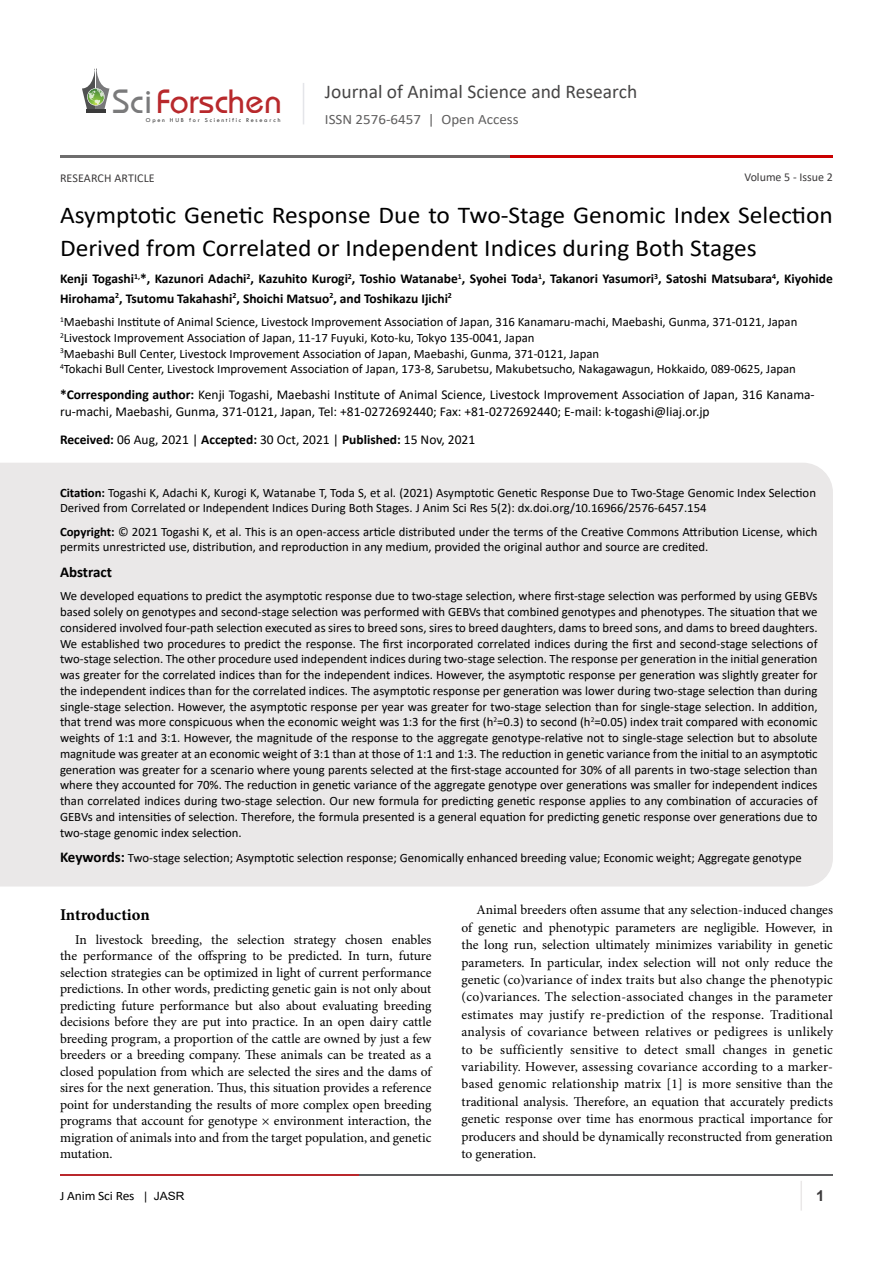
<style>
.page{position:relative;width:893px;height:1263px;background:#fff}
.page>*{position:absolute;margin:0;border:0;box-sizing:border-box;transform-origin:0 0}
.t1{font:35.1px "Opal";color:#b8292c}
.t2{font:24.15px/33px "Calibri";color:#000;scale:1.05 1}
.t3{font:19.5px "Calibri";color:#474646}
.Heading1{font:700 16.5px "Minion Pro";letter-spacing:-.005em;color:#000}
.List_Paragraph{font:700 15px "Calibri";color:#000}
.t4{font:700 15px "Arial";color:#3c3a3b}
.t5{font:14.25px "Calibri";color:#605f5f;scale:1.05 1}
.t6{font:13.5px/17.4px "Minion Pro";letter-spacing:-.005em;color:#000;text-align:justify}
.t7{font:13.5px/16.5px "Calibri";color:#000}
.t8{font:700 13.5px/19.5px "Calibri";color:#000}
.t9{font:12.9px "Calibri";letter-spacing:-.01em;color:#000;scale:1.05 1}
.t10{font:12.75px/15.8px "Calibri";color:#000}
.t11{font:12px "Calibri";color:#3c3a3b}
.t12{font:6.15px "Tw Cen";letter-spacing:.28em;color:#3a3a3a}
.s1{color:#7a7a7b}
.s2{font-weight:700}
.s3{font-weight:700;font-size:15px}
.s4{font-family:"Arial";font-size:11.4px}
</style>
<div class="page">
<hr style="left:86px;top:109px;width:19px;height:4px;background:#3a3a3a">
<svg style="left:82px;top:68px;width:27px;height:41px"></svg>
<hr style="left:303px;top:83px;width:1px;height:41px;background:#e4e5e9">
<hr style="left:800px;top:1181px;width:2px;height:29px;background:#eae8e8">
<hr style="left:60px;top:1174px;width:300px;height:2px;background:#b9282c">
<hr style="left:359px;top:1174px;width:474px;height:2px;background:#5d5e60">
<hr style="left:60px;top:155px;width:535px;height:2px;background:#6e6d6d">
<hr style="left:511px;top:155px;width:322px;height:2px;background:#ca0000">
<div style="left:0;top:463px;width:833px;height:423px;background:#eae8e8"></div>
<h1 class="t1" style="left:113px;top:80px;width:171px"><span class="s1">Sci</span>Forschen</h1>
<p class="t12" style="left:146px;top:116px;width:136px">Open HUB for Scientific Research</p>
<h3 class="t3" style="left:325px;top:78px;width:314px">Journal of Animal Science and Research</h3>
<p class="t5" style="left:325px;top:110px;width:186px">ISSN 2576-6457 | Open Access</p>
<p class="t11" style="left:744px;top:169px;width:90px">Volume 5 - Issue 2</p>
<p class="t11" style="left:60px;top:170px;width:96px">RESEARCH ARTICLE</p>
<p class="t2" style="left:60px;top:198px;width:738px">Asymptotic Genetic Response Due to Two-Stage Genomic Index Selection<br>Derived from Correlated or Independent Indices during Both Stages</p>
<p class="t8" style="left:60px;top:269px;width:774px">Kenji Togashi<sup>1,</sup>*, Kazunori Adachi<sup>2</sup>, Kazuhito Kurogi<sup>2</sup>, Toshio Watanabe<sup>1</sup>, Syohei Toda<sup>1</sup>, Takanori Yasumori<sup>3</sup>, Satoshi Matsubara<sup>4</sup>, Kiyohide<br>Hirohama<sup>2</sup>, Tsutomu Takahashi<sup>2</sup>, Shoichi Matsuo<sup>2</sup>, and Toshikazu Ijichi<sup>2</sup></p>
<p class="t10" style="left:60px;top:314px;width:739px"><sup>1</sup>Maebashi Institute of Animal Science, Livestock Improvement Association of Japan, 316 Kanamaru-machi, Maebashi, Gunma, 371-0121, Japan</p>
<p class="t10" style="left:60px;top:329px;width:476px"><sup>2</sup>Livestock Improvement Association of Japan, 11-17 Fuyuki, Koto-ku, Tokyo 135-0041, Japan</p>
<p class="t10" style="left:60px;top:345px;width:541px"><sup>3</sup>Maebashi Bull Center, Livestock Improvement Association of Japan, Maebashi, Gunma, 371-0121, Japan</p>
<p class="t10" style="left:60px;top:361px;width:737px"><sup>4</sup>Tokachi Bull Center, Livestock Improvement Association of Japan, 173-8, Sarubetsu, Makubetsucho, Nakagawagun, Hokkaido, 089-0625, Japan</p>
<p class="t7" style="left:60px;top:386px;width:756px"><span class="s2">*Corresponding author:</span> Kenji Togashi, Maebashi Institute of Animal Science, Livestock Improvement Association of Japan, 316 Kanama&shy;ru-machi, Maebashi, Gunma, 371-0121, Japan, Tel: +81-0272692440; Fax: +81-0272692440; E-mail: k-togashi@liaj.or.jp</p>
<p class="t7" style="left:60px;top:431px;width:417px"><span class="s2">Received:</span> 06 Aug, 2021 | <span class="s2">Accepted:</span> 30 Oct, 2021 | <span class="s2">Published:</span> 15 Nov, 2021</p>
<p class="t10" style="left:60px;top:484px;width:757px"><span class="s2">Citation:</span> Togashi K, Adachi K, Kurogi K, Watanabe T, Toda S, et al. (2021) Asymptotic Genetic Response Due to Two-Stage Genomic Index Selection<br>Derived from Correlated or Independent Indices During Both Stages. J Anim Sci Res 5(2): dx.doi.org/10.16966/2576-6457.154</p>
<p class="t10" style="left:60px;top:523px;width:759px"><span class="s2">Copyright:</span> © 2021 Togashi K, et al. This is an open-access article distributed under the terms of the Creative Commons Attribution License, which permits unrestricted use, distribution, and reproduction in any medium, provided the original author and source are credited.</p>
<p class="List_Paragraph" style="left:60px;top:561px;width:53px">Abstract</p>
<p class="t10" style="left:60px;top:588px;width:759px;text-align:justify">We developed equations to predict the asymptotic response due to two-stage selection, where first-stage selection was performed by using GEBVs based solely on genotypes and second-stage selection was performed with GEBVs that combined genotypes and phenotypes. The situation that we considered involved four-path selection executed as sires to breed sons, sires to breed daughters, dams to breed sons, and dams to breed daughters.<br>We established two procedures to predict the response. The first incorporated correlated indices during the first and second-stage selections of two-stage selection. The other procedure used independent indices during two-stage selection. The response per generation in the initial generation was greater for the correlated indices than for the independent indices. However, the asymptotic response per generation was slightly greater for the independent indices than for the correlated indices. The asymptotic response per generation was lower during two-stage selection than during single-stage selection. However, the asymptotic response per year was greater for two-stage selection than for single-stage selection. In addition, that trend was more conspicuous when the economic weight was 1:3 for the first (h<sup>2</sup>=0.3) to second (h<sup>2</sup>=0.05) index trait compared with economic weights of 1:1 and 3:1. However, the magnitude of the response to the aggregate genotype-relative not to single-stage selection but to absolute magnitude was greater at an economic weight of 3:1 than at those of 1:1 and 1:3. The reduction in genetic variance from the initial to an asymptotic generation was greater for a scenario where young parents selected at the first-stage accounted for 30% of all parents in two-stage selection than where they accounted for 70%. The reduction in genetic variance of the aggregate genotype over generations was smaller for independent indices than correlated indices during two-stage selection. Our new formula for predicting genetic response applies to any combination of accuracies of GEBVs and intensities of selection. Therefore, the formula presented is a general equation for predicting genetic response over generations due to two-stage genomic index selection.</p>
<p class="t10" style="left:60px;top:849px;width:743px"><span class="s3">Keywords:</span> Two-stage selection; Asymptotic selection response; Genomically enhanced breeding value; Economic weight; Aggregate genotype</p>
<p class="Heading1" style="left:60px;top:903px;width:91px">Introduction</p>
<p class="t6" style="left:60px;top:931px;width:373px;line-height:16.5px;text-indent:15px">In livestock breeding, the selection strategy chosen enables the performance of the offspring to be predicted. In turn, future selection strategies can be optimized in light of current performance predictions. In other words, predicting genetic gain is not only about predicting future performance but also about evaluating breeding decisions before they are put into practice. In an open dairy cattle breeding program, a proportion of the cattle are owned by just a few breeders or a breeding company. These animals can be treated as a closed population from which are selected the sires and the dams of sires for the next generation. Thus, this situation provides a reference point for understanding the results of more complex open breeding programs that account for genotype × environment interaction, the migration of animals into and from the target population, and genetic mutation.</p>
<p class="t6" style="left:461px;top:902px;width:373px;text-indent:15px">Animal breeders often assume that any selection-induced changes of genetic and phenotypic parameters are negligible. However, in the long run, selection ultimately minimizes variability in genetic parameters. In particular, index selection will not only reduce the genetic (co)variance of index traits but also change the phenotypic (co)variances. The selection-associated changes in the parameter estimates may justify re-prediction of the response. Traditional analysis of covariance between relatives or pedigrees is unlikely to be sufficiently sensitive to detect small changes in genetic variability. However, assessing covariance according to a marker&shy;based genomic relationship matrix [1] is more sensitive than the traditional analysis. Therefore, an equation that accurately predicts genetic response over time has enormous practical importance for producers and should be dynamically reconstructed from generation to generation.</p>
<p class="t9" style="left:60px;top:1186px;width:120px">J Anim Sci Res <span class="s4">| JASR</span></p>
<p class="t4" style="left:816px;top:1185px;width:10px">1</p>
</div>
